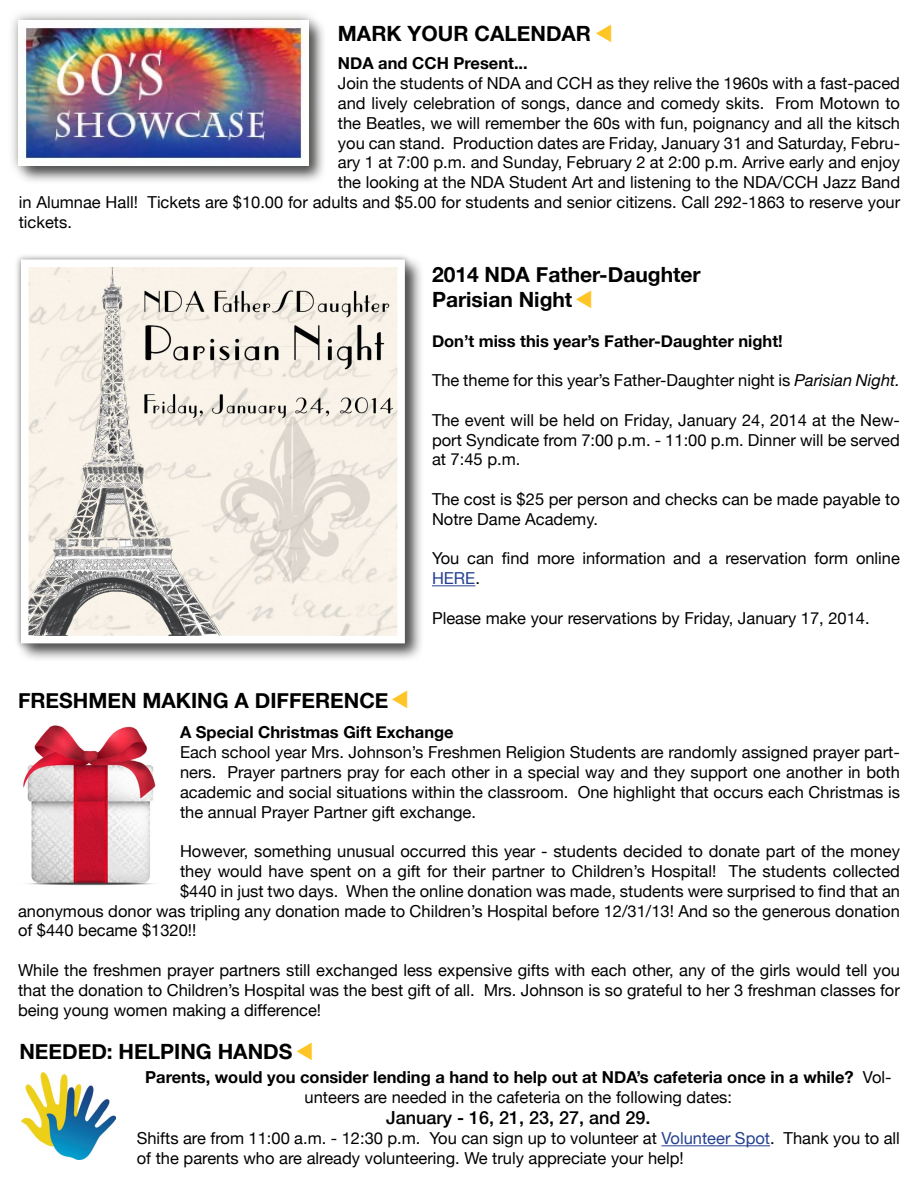
<style>
.page{position:relative;width:918px;height:1188px;background:#fff}
.page>*{position:absolute;margin:0;border:0;box-sizing:border-box;transform-origin:0 0}
.t1{font:700 21px "Helvetica Neue";color:#000}
.t2{font:21px "Monotype Sorts";color:#ffc425}
.t3{font:500 18px "Helvetica Neue";color:#000}
.t4{font:16.5px/19.8px "Helvetica Neue";color:#000;text-align:justify}
.t5{font:700 16.5px/19.8px "Helvetica Neue";color:#000;text-align:center}
.s1{font-style:italic}
.s2{color:#25408f}
.s3{font-weight:400}
</style>
<div class="page">
<div style="left:17px;top:256px;width:407px;height:407px;background:#000;opacity:.75"></div>
<div style="left:14px;top:253px;width:398px;height:397px;background:#6b6b69;opacity:.75"></div>
<img style="left:30px;top:269px;width:366px;height:365px">
<div style="left:21px;top:260px;width:384px;height:383px;border:8px solid #fff"></div>
<hr style="left:432px;top:585px;width:43px;height:1px;background:#25408f">
<img style="left:23px;top:725px;width:133px;height:161px">
<hr style="left:661px;top:1145px;width:109px;height:1px;background:#25408f">
<img style="left:21px;top:1073px;width:95px;height:87px">
<div style="left:15px;top:17px;width:312px;height:168px;background:#000;opacity:.75"></div>
<div style="left:7px;top:9px;width:312px;height:167px;background:#6b6b69;opacity:.75"></div>
<img style="left:19px;top:21px;width:289px;height:144px">
<p class="t1" style="left:338px;top:17px;width:255px">MARK YOUR CALENDAR</p>
<p class="t2" style="left:613px;top:24px;width:20px;rotate:90deg">t</p>
<p class="t5" style="left:338px;top:54px;width:191px">NDA and CCH Present...</p>
<p class="t4" style="left:338px;top:74px;width:564px">Join the students of NDA and CCH as they relive the 1960s with a fast-paced</p>
<p class="t4" style="left:338px;top:94px;width:564px">and lively celebration of songs, dance and comedy skits. From Motown to</p>
<p class="t4" style="left:338px;top:114px;width:564px">the Beatles, we will remember the 60s with fun, poignancy and all the kitsch</p>
<p class="t4" style="left:338px;top:134px;width:564px">you can stand. Production dates are Friday, January 31 and Saturday, Febru-</p>
<p class="t4" style="left:338px;top:154px;width:564px">ary 1 at 7:00 p.m. and Sunday, February 2 at 2:00 p.m. Arrive early and enjoy</p>
<p class="t4" style="left:338px;top:173px;width:564px">the looking at the NDA Student Art and listening to the NDA/CCH Jazz Band</p>
<p class="t4" style="left:19px;top:193px;width:883px">in Alumnae Hall! Tickets are $10.00 for adults and $5.00 for students and senior citizens. Call 292-1863 to reserve your</p>
<p class="t4" style="left:19px;top:213px;width:55px">tickets.</p>
<p class="t1" style="left:432px;top:258px;width:270px">2014 NDA Father-Daughter</p>
<p class="t1" style="left:432px;top:283px;width:142px">Parisian Night</p>
<p class="t5" style="left:432px;top:331px;width:352px">Don’t miss this year’s Father-Daughter night!</p>
<p class="t4" style="left:432px;top:371px;width:469px">The theme for this year’s Father-Daughter night is <span class="s1">Parisian Night.</span></p>
<p class="t4" style="left:432px;top:411px;width:470px">The event will be held on Friday, January 24, 2014 at the New&shy;port Syndicate from 7:00 p.m. - 11:00 p.m. Dinner will be served at 7:45 p.m.</p>
<p class="t4" style="left:432px;top:490px;width:469px">The cost is $25 per person and checks can be made payable to<br>Notre Dame Academy.</p>
<p class="t4" style="left:432px;top:550px;width:470px">You can find more information and a reservation form online<br><span class="s2">HERE</span>.</p>
<p class="t4" style="left:432px;top:609px;width:439px">Please make your reservations by Friday, January 17, 2014.</p>
<p class="t2" style="left:593px;top:290px;width:20px;rotate:90deg">t</p>
<p class="t1" style="left:18px;top:684px;width:372px">FRESHMEN MAKING A DIFFERENCE</p>
<p class="t2" style="left:409px;top:690px;width:20px;rotate:90deg">t</p>
<p class="t5" style="left:180px;top:723px;width:275px">A Special Christmas Gift Exchange</p>
<p class="t4" style="left:180px;top:743px;width:722px">Each school year Mrs. Johnson’s Freshmen Religion Students are randomly assigned prayer part&shy;ners. Prayer partners pray for each other in a special way and they support one another in both academic and social situations within the classroom. One highlight that occurs each Christmas is the annual Prayer Partner gift exchange.</p>
<p class="t4" style="left:180px;top:842px;width:721px">However, something unusual occurred this year - students decided to donate part of the money</p>
<p class="t4" style="left:180px;top:862px;width:722px">they would have spent on a gift for their partner to Children’s Hospital! The students collected</p>
<p class="t4" style="left:180px;top:882px;width:722px">$440 in just two days. When the online donation was made, students were surprised to find that an</p>
<p class="t4" style="left:18px;top:902px;width:883px">anonymous donor was tripling any donation made to Children’s Hospital before 12/31/13! And so the generous donation</p>
<p class="t4" style="left:18px;top:922px;width:180px">of $440 became $1320!!</p>
<p class="t4" style="left:18px;top:961px;width:884px">While the freshmen prayer partners still exchanged less expensive gifts with each other, any of the girls would tell you that the donation to Children’s Hospital was the best gift of all. Mrs. Johnson is so grateful to her 3 freshman classes for being young women making a difference!</p>
<p class="t1" style="left:19px;top:1035px;width:275px">NEEDED: HELPING HANDS</p>
<p class="t2" style="left:314px;top:1042px;width:20px;rotate:90deg">t</p>
<p class="t5" style="left:145px;top:1068px;width:748px">Parents, would you consider lending a hand to help out at NDA’s cafeteria once in a while? <span class="s3">Vol&shy;unteers are needed in the cafeteria on the following dates:</span></p>
<p class="t3" style="left:386px;top:1103px;width:266px">January - 16, 21, 23, 27, and 29.</p>
<p class="t4" style="left:137px;top:1129px;width:765px">Shifts are from 11:00 a.m. - 12:30 p.m. You can sign up to volunteer at <span class="s2">Volunteer Spot</span>. Thank you to all of the parents who are already volunteering. We truly appreciate your help!</p>
</div>
